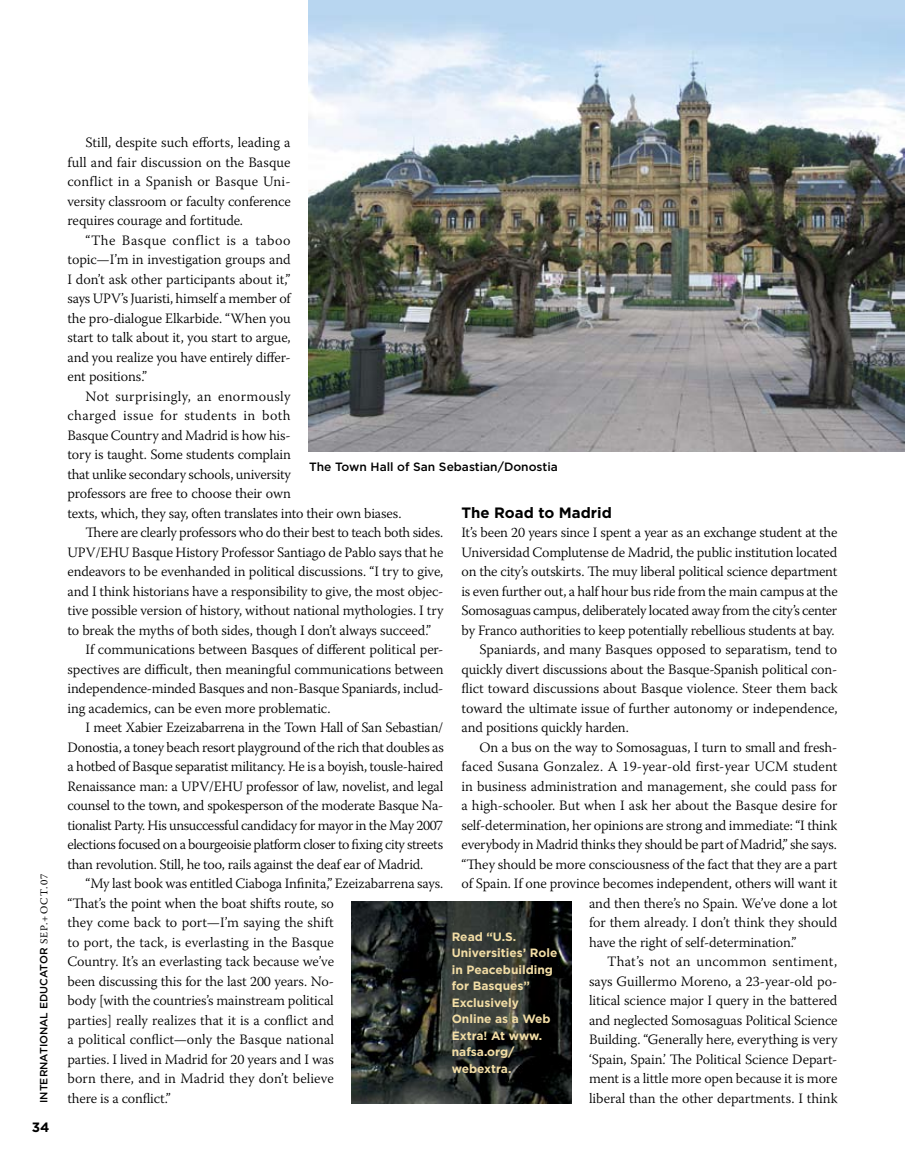
<style>
.page{position:relative;width:905px;height:1175px;background:#fff}
.page>*{position:absolute;margin:0;border:0;box-sizing:border-box;transform-origin:0 0}
.t1{font:700 15px "Gotham";color:#000}
.t2{font:300 14.25px/19.5px "Warnock Pro";letter-spacing:-.01em;color:#000;text-align:justify}
.t3{font:300 14.25px "Warnock Pro";letter-spacing:-.03em;color:#000}
.t4{font:300 14.25px "Warnock Pro";letter-spacing:.025em;color:#000}
.t5{font:300 14.25px "Warnock Pro";letter-spacing:.01em;color:#000}
.t6{font:300 14.25px "Warnock Pro";letter-spacing:.03em;color:#000}
.t7{font:700 13.5px "Gotham";color:#000}
.t8{font:700 12px/16.5px "Gotham";color:#f2dda5}
.t9{font:500 12px "Gotham";color:#000}
.t10{font:500 10.5px "Gotham";color:#000}
.s1{font-family:"Warnock Pro";font-weight:400}
</style>
<div class="page">
<img style="left:309px;top:0;width:595px;height:452px">
<img style="left:352px;top:902px;width:219px;height:201px">
<p class="t10" style="left:38px;top:1102px;width:231px;rotate:-90deg">International Educator <span class="s1">SEP.+OCT.07</span></p>
<p class="t7" style="left:32px;top:1119px;width:19px">34</p>
<p class="t2" style="left:68px;top:132px;width:225px;text-indent:18px">Still, despite such efforts, leading a full and fair discussion on the Basque conflict in a Spanish or Basque Uni&shy;versity classroom or faculty conference requires courage and fortitude.</p>
<p class="t2" style="left:68px;top:230px;width:225px;text-indent:18px">“The Basque conflict is a taboo topic—I’m in investigation groups and I don’t ask other participants about it,” says UPV’s Juaristi, himself a member of the pro-dialogue Elkarbide. “When you start to talk about it, you start to argue, and you realize you have entirely differ&shy;ent positions.”</p>
<p class="t4" style="left:86px;top:387px;width:207px">Not surprisingly, an enormously</p>
<p class="t6" style="left:68px;top:407px;width:224px">charged issue for students in both</p>
<p class="t2" style="left:68px;top:425px;width:225px">Basque Country and Madrid is how his-</p>
<p class="t2" style="left:68px;top:444px;width:225px">tory is taught. Some students complain</p>
<p class="t2" style="left:68px;top:464px;width:225px">that unlike secondary schools, university</p>
<p class="t2" style="left:68px;top:483px;width:225px">professors are free to choose their own</p>
<p class="t2" style="left:68px;top:503px;width:335px">texts, which, they say, often translates into their own biases.</p>
<p class="t2" style="left:86px;top:522px;width:359px">There are clearly professors who do their best to teach both sides.</p>
<p class="t2" style="left:68px;top:542px;width:377px">UPV/EHU Basque History Professor Santiago de Pablo says that he</p>
<p class="t2" style="left:68px;top:561px;width:377px">endeavors to be evenhanded in political discussions. “I try to give,</p>
<p class="t2" style="left:68px;top:581px;width:377px">and I think historians have a responsibility to give, the most objec-</p>
<p class="t2" style="left:68px;top:600px;width:377px">tive possible version of history, without national mythologies. I try</p>
<p class="t2" style="left:68px;top:620px;width:365px">to break the myths of both sides, though I don’t always succeed.”</p>
<p class="t2" style="left:86px;top:639px;width:359px">If communications between Basques of different political per-</p>
<p class="t2" style="left:68px;top:659px;width:377px">spectives are difficult, then meaningful communications between</p>
<p class="t2" style="left:68px;top:678px;width:377px">independence-minded Basques and non-Basque Spaniards, includ-</p>
<p class="t2" style="left:68px;top:698px;width:264px">ing academics, can be even more problematic.</p>
<p class="t2" style="left:86px;top:717px;width:359px">I meet Xabier Ezeizabarrena in the Town Hall of San Sebastian/</p>
<p class="t2" style="left:68px;top:737px;width:378px">Donostia, a toney beach resort playground of the rich that doubles as</p>
<p class="t2" style="left:68px;top:756px;width:377px">a hotbed of Basque separatist militancy. He is a boyish, tousle-haired</p>
<p class="t2" style="left:68px;top:776px;width:377px">Renaissance man: a UPV/EHU professor of law, novelist, and legal</p>
<p class="t2" style="left:68px;top:795px;width:377px">counsel to the town, and spokesperson of the moderate Basque Na-</p>
<p class="t2" style="left:68px;top:815px;width:377px">tionalist Party. His unsuccessful candidacy for mayor in the May 2007</p>
<p class="t3" style="left:68px;top:836px;width:377px">elections focused on a bourgeoisie platform closer to fixing city streets</p>
<p class="t2" style="left:68px;top:854px;width:357px">than revolution. Still, he too, rails against the deaf ear of Madrid.</p>
<p class="t2" style="left:86px;top:873px;width:359px">“My last book was entitled Ciaboga Infinita,” Ezeizabarrena says.</p>
<p class="t2" style="left:68px;top:893px;width:268px">“That’s the point when the boat shifts route, so</p>
<p class="t2" style="left:68px;top:912px;width:268px">they come back to port—I’m saying the shift</p>
<p class="t2" style="left:68px;top:932px;width:268px">to port, the tack, is everlasting in the Basque</p>
<p class="t2" style="left:68px;top:951px;width:268px">Country. It’s an everlasting tack because we’ve</p>
<p class="t2" style="left:68px;top:971px;width:268px">been discussing this for the last 200 years. No-</p>
<p class="t2" style="left:68px;top:990px;width:268px">body [with the countries’s mainstream political</p>
<p class="t2" style="left:68px;top:1010px;width:268px">parties] really realizes that it is a conflict and</p>
<p class="t2" style="left:68px;top:1029px;width:268px">a political conflict—only the Basque national</p>
<p class="t2" style="left:68px;top:1049px;width:268px">parties. I lived in Madrid for 20 years and I was</p>
<p class="t2" style="left:68px;top:1068px;width:268px">born there, and in Madrid they don’t believe</p>
<p class="t2" style="left:68px;top:1088px;width:105px">there is a conflict.”</p>
<p class="t9" style="left:309px;top:459px;width:250px">The Town Hall of San Sebastian/Donostia</p>
<p class="t1" style="left:461px;top:504px;width:152px">The Road to Madrid</p>
<p class="t2" style="left:461px;top:522px;width:377px">It’s been 20 years since I spent a year as an exchange student at the</p>
<p class="t2" style="left:461px;top:542px;width:377px">Universidad Complutense de Madrid, the public institution located</p>
<p class="t2" style="left:461px;top:561px;width:377px">on the city’s outskirts. The muy liberal political science department</p>
<p class="t2" style="left:461px;top:581px;width:377px">is even further out, a half hour bus ride from the main campus at the</p>
<p class="t2" style="left:461px;top:600px;width:377px">Somosaguas campus, deliberately located away from the city’s center</p>
<p class="t2" style="left:461px;top:620px;width:374px">by Franco authorities to keep potentially rebellious students at bay.</p>
<p class="t2" style="left:479px;top:639px;width:359px">Spaniards, and many Basques opposed to separatism, tend to</p>
<p class="t2" style="left:461px;top:659px;width:377px">quickly divert discussions about the Basque-Spanish political con-</p>
<p class="t2" style="left:461px;top:678px;width:377px">flict toward discussions about Basque violence. Steer them back</p>
<p class="t2" style="left:461px;top:698px;width:377px">toward the ultimate issue of further autonomy or independence,</p>
<p class="t2" style="left:461px;top:717px;width:169px">and positions quickly harden.</p>
<p class="t2" style="left:479px;top:737px;width:359px">On a bus on the way to Somosaguas, I turn to small and fresh-</p>
<p class="t5" style="left:461px;top:758px;width:377px">faced Susana Gonzalez. A 19-year-old first-year UCM student</p>
<p class="t2" style="left:461px;top:776px;width:377px">in business administration and management, she could pass for</p>
<p class="t2" style="left:461px;top:795px;width:377px">a high-schooler. But when I ask her about the Basque desire for</p>
<p class="t2" style="left:461px;top:815px;width:377px">self-determination, her opinions are strong and immediate: “I think</p>
<p class="t2" style="left:461px;top:834px;width:377px">everybody in Madrid thinks they should be part of Madrid,” she says.</p>
<p class="t2" style="left:461px;top:854px;width:377px">“They should be more consciousness of the fact that they are a part</p>
<p class="t2" style="left:461px;top:873px;width:377px">of Spain. If one province becomes independent, others will want it</p>
<p class="t2" style="left:589px;top:893px;width:250px">and then there’s no Spain. We’ve done a lot</p>
<p class="t2" style="left:589px;top:912px;width:250px">for them already. I don’t think they should</p>
<p class="t2" style="left:589px;top:932px;width:209px">have the right of self-determination.”</p>
<p class="t4" style="left:607px;top:953px;width:232px">That’s not an uncommon sentiment,</p>
<p class="t2" style="left:589px;top:971px;width:250px">says Guillermo Moreno, a 23-year-old po-</p>
<p class="t2" style="left:589px;top:990px;width:250px">litical science major I query in the battered</p>
<p class="t2" style="left:589px;top:1010px;width:250px">and neglected Somosaguas Political Science</p>
<p class="t2" style="left:589px;top:1029px;width:250px">Building. “Generally here, everything is very</p>
<p class="t2" style="left:589px;top:1049px;width:250px">‘Spain, Spain.’ The Political Science Depart-</p>
<p class="t2" style="left:589px;top:1068px;width:250px">ment is a little more open because it is more</p>
<p class="t2" style="left:589px;top:1088px;width:250px">liberal than the other departments. I think</p>
<p class="t8" style="left:452px;top:928px;width:107px">Read “U.S.<br>Universities’ Role in Peacebuilding for Basques”<br>Exclusively<br>Online as a Web<br>Extra! At www. nafsa.org/ webextra.</p>
</div>
